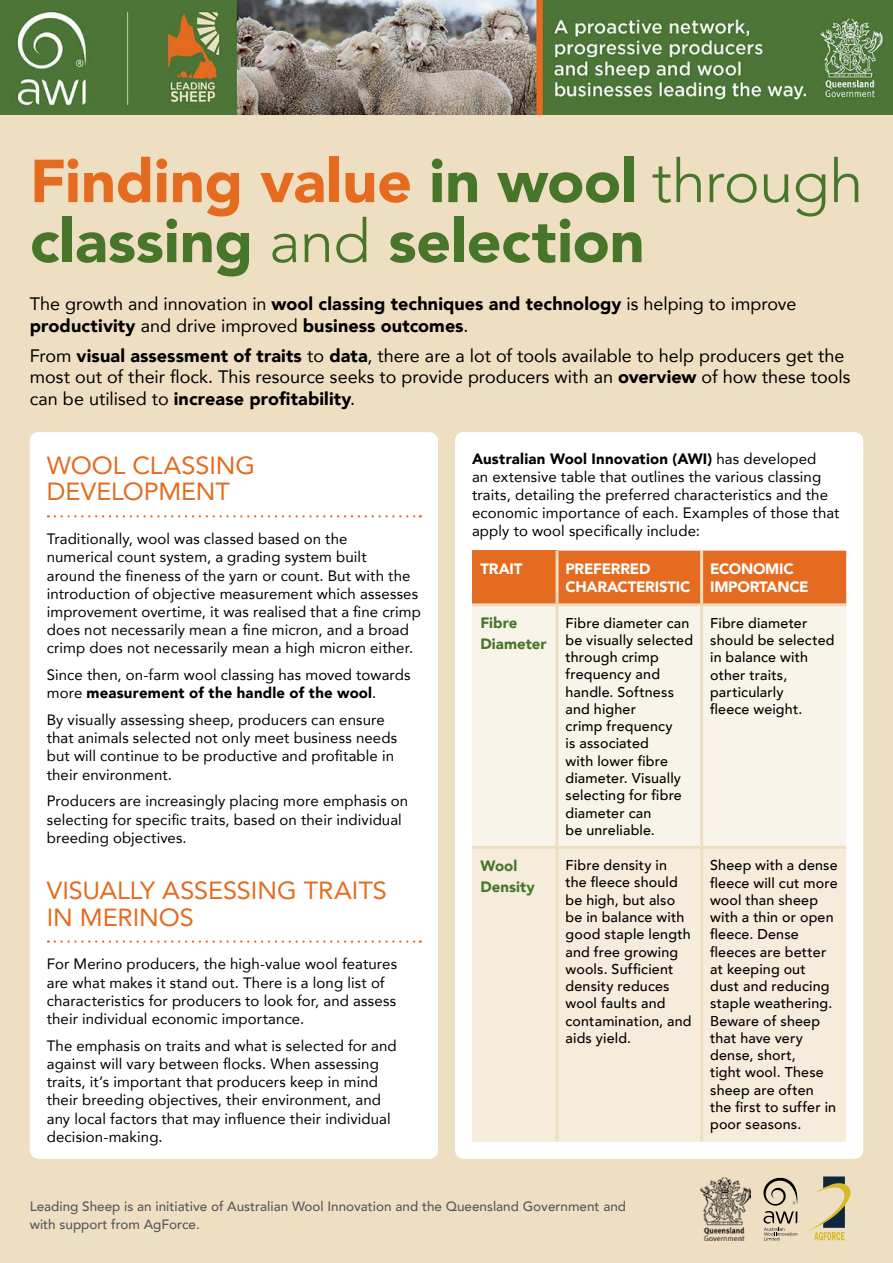
<style>
.page{position:relative;width:893px;height:1263px;background:#fff}
.page>*{position:absolute;margin:0;border:0;box-sizing:border-box;transform-origin:0 0}
.t1{font:900 60px/60px "Avenir";letter-spacing:-.005em;color:#47752a}
.t2{font:24.75px/26.4px "Avenir";color:#e46b1f}
.t3{font:18px/21.6px "Avenir";color:#000}
.t4{font:900 18px/21.6px "Avenir";letter-spacing:.005em;color:#000}
.t5{font:15px/18.1px "Avenir";letter-spacing:.005em;color:#000}
.t6{font:900 15px/18px "Avenir";letter-spacing:-.015em;color:#fff}
.t7{font:900 15px/21px "Avenir";letter-spacing:.005em;color:#47752a}
.t8{font:500 14.25px/17.2px "Avenir";letter-spacing:.015em;color:#000}
.t9{font:500 13.5px/18px "Avenir";color:#58595b}
.s1{color:#e46b1f}
.s2{font-weight:300}
.s3{font-weight:400}
.s4{font-weight:900}
</style>
<div class="page">
<div style="left:0;top:114px;width:893px;height:1149px;background:#efdfc2"></div>
<img style="left:0;top:0;width:893px;height:114px">
<div style="left:30px;top:432px;width:408px;height:727px;background:#fff;border-radius:9px"></div>
<svg style="left:55px;top:515px;width:366px;height:2px"></svg>
<svg style="left:55px;top:940px;width:366px;height:3px"></svg>
<div style="left:455px;top:432px;width:408px;height:727px;background:#fff;border-radius:9px"></div>
<div style="left:472px;top:551px;width:85px;height:54px;background:#e46b1f"></div>
<div style="left:559px;top:551px;width:287px;height:52px;background:#e46b1f"></div>
<div style="left:472px;top:606px;width:374px;height:240px;background:#f9f4ea"></div>
<div style="left:472px;top:849px;width:374px;height:293px;background:#f5ecdc"></div>
<hr style="left:556px;top:551px;width:3px;height:52px;background:#efdfc2">
<hr style="left:472px;top:603px;width:85px;height:3px;background:#efdfc2">
<hr style="left:557px;top:603px;width:143px;height:3px;background:#efdfc2">
<hr style="left:703px;top:603px;width:143px;height:3px;background:#efdfc2">
<hr style="left:556px;top:606px;width:3px;height:240px;background:#efdfc2">
<hr style="left:472px;top:846px;width:85px;height:3px;background:#efdfc2">
<hr style="left:557px;top:846px;width:145px;height:3px;background:#efdfc2">
<hr style="left:556px;top:849px;width:3px;height:293px;background:#efdfc2">
<hr style="left:702px;top:846px;width:144px;height:3px;background:#efdfc2">
<hr style="left:700px;top:551px;width:3px;height:54px;background:#efdfc2">
<hr style="left:700px;top:605px;width:3px;height:241px;background:#efdfc2">
<hr style="left:700px;top:849px;width:3px;height:293px;background:#efdfc2">
<img style="left:701px;top:1178px;width:49px;height:62px">
<svg style="left:763px;top:1177px;width:35px;height:63px"></svg>
<svg style="left:808px;top:1176px;width:42px;height:64px"></svg>
<h1 class="t1" style="left:30px;top:150px;width:835px"><span class="s1">Finding value</span> in wool <span class="s2">through </span>classing <span class="s2">and</span> selection</h1>
<p class="t4" style="left:30px;top:293px;width:768px"><span class="s3">The growth and innovation in</span> wool classing techniques and technology <span class="s3">is helping to improve </span>productivity <span class="s3">and drive improved</span> business outcomes<span class="s3">.</span></p>
<p class="t3" style="left:30px;top:344px;width:822px">From <span class="s4">visual assessment of traits</span> to <span class="s4">data</span>, there are a lot of tools available to help producers get the most out of their flock. This resource seeks to provide producers with an <span class="s4">overview</span> of how these tools can be utilised to <span class="s4">increase profitability</span>.</p>
<h2 class="t2" style="left:47px;top:451px;width:210px">WOOL CLASSING<br>DEVELOPMENT</h2>
<p class="t5" style="left:47px;top:529px;width:376px">Traditionally, wool was classed based on the<br>numerical count system, a grading system built<br>around the fineness of the yarn or count. But with the introduction of objective measurement which assesses improvement overtime, it was realised that a fine crimp does not necessarily mean a fine micron, and a broad crimp does not necessarily mean a high micron either.</p>
<p class="t5" style="left:47px;top:665px;width:365px">Since then, on-farm wool classing has moved towards more <span class="s4">measurement of the handle of the wool</span>.</p>
<p class="t5" style="left:47px;top:710px;width:352px">By visually assessing sheep, producers can ensure that animals selected not only meet business needs but will continue to be productive and profitable in their environment.</p>
<p class="t5" style="left:47px;top:792px;width:363px">Producers are increasingly placing more emphasis on selecting for specific traits, based on their individual breeding objectives.</p>
<h2 class="t2" style="left:47px;top:876px;width:342px">VISUALLY ASSESSING TRAITS<br>IN MERINOS</h2>
<p class="t5" style="left:47px;top:954px;width:352px">For Merino producers, the high-value wool features are what makes it stand out. There is a long list of characteristics for producers to look for, and assess their individual economic importance.</p>
<p class="t5" style="left:47px;top:1036px;width:351px">The emphasis on traits and what is selected for and against will vary between flocks. When assessing traits, it’s important that producers keep in mind their breeding objectives, their environment, and any local factors that may influence their individual decision-making.</p>
<p class="t5" style="left:472px;top:449px;width:369px"><span class="s4">Australian Wool Innovation (AWI)</span> has developed<br>an extensive table that outlines the various classing traits, detailing the preferred characteristics and the economic importance of each. Examples of those that apply to wool specifically include:</p>
<p class="t6" style="left:480px;top:559px;width:43px">TRAIT</p>
<p class="t6" style="left:566px;top:559px;width:126px">PREFERRED<br>CHARACTERISTIC</p>
<p class="t6" style="left:710px;top:559px;width:100px">ECONOMIC<br>IMPORTANCE</p>
<p class="t7" style="left:480px;top:612px;width:68px">Fibre<br>Diameter</p>
<p class="t8" style="left:566px;top:613px;width:129px">Fibre diameter can be visually selected through crimp frequency and handle. Softness and higher<br>crimp frequency<br>is associated<br>with lower fibre diameter. Visually selecting for fibre diameter can<br>be unreliable.</p>
<p class="t8" style="left:710px;top:613px;width:126px">Fibre diameter should be selected in balance with other traits, particularly<br>fleece weight.</p>
<p class="t7" style="left:480px;top:855px;width:56px">Wool<br>Density</p>
<p class="t8" style="left:566px;top:856px;width:128px">Fibre density in the fleece should be high, but also be in balance with good staple length and free growing wools. Sufficient density reduces wool faults and contamination, and aids yield.</p>
<p class="t8" style="left:710px;top:856px;width:129px">Sheep with a dense fleece will cut more wool than sheep with a thin or open fleece. Dense fleeces are better at keeping out dust and reducing staple weathering.<br>Beware of sheep that have very dense, short,<br>tight wool. These sheep are often the first to suffer in poor seasons.</p>
<p class="t9" style="left:30px;top:1196px;width:598px">Leading Sheep is an initiative of Australian Wool Innovation and the Queensland Government and with support from AgForce.</p>
</div>
